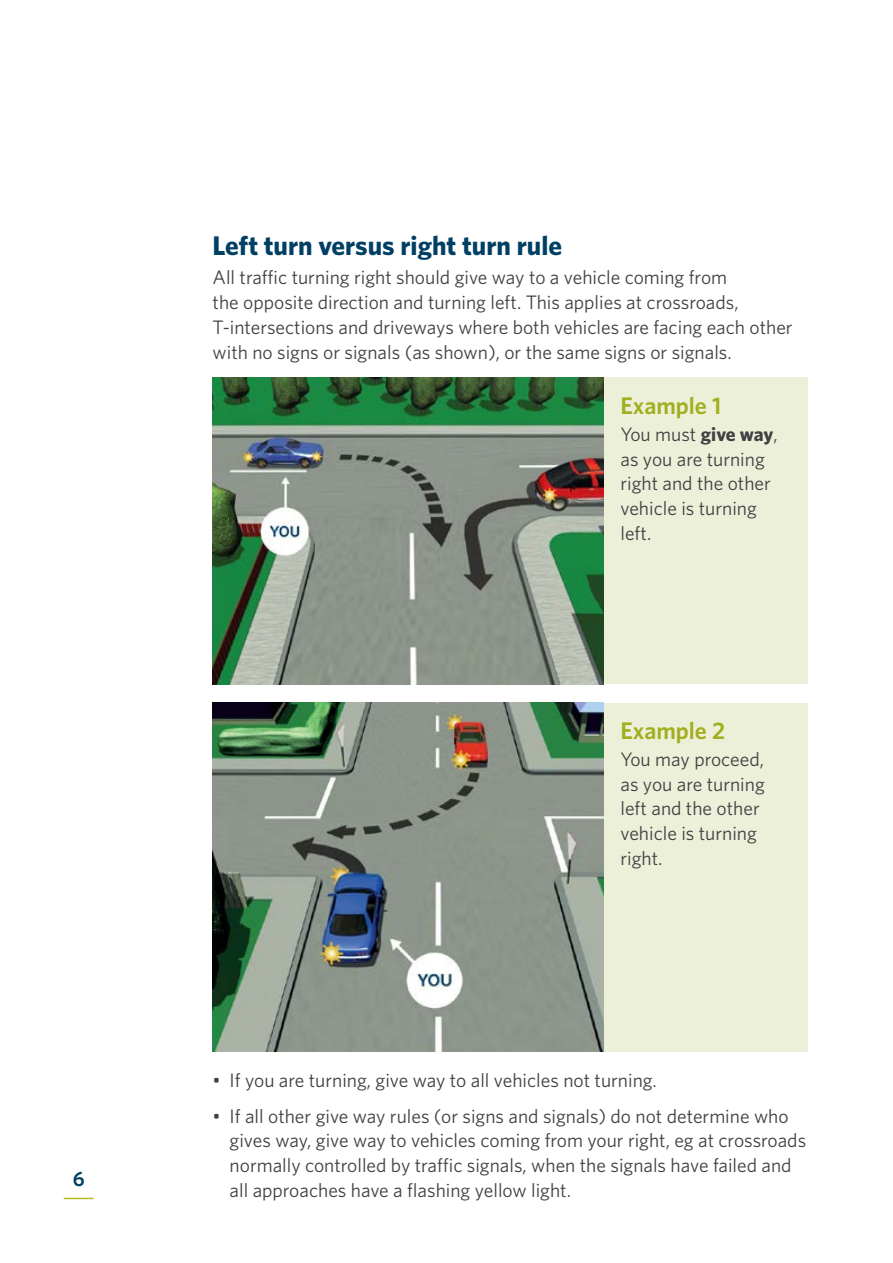
<style>
.page{position:relative;width:893px;height:1263px;background:#fff}
.page>*{position:absolute;margin:0;border:0;box-sizing:border-box;transform-origin:0 0}
.t1{font:700 27px "Whitney";color:#003f64}
.t2{font:600 24px "Whitney";color:#a1ae1e}
.t3{font:600 21px "Whitney";color:#003f64}
.t4{font:19.5px/24.8px "Whitney";color:#414042}
.s1{font-weight:700}
</style>
<div class="page">
<div style="left:603px;top:378px;width:205px;height:306px;background:#edf0d8"></div>
<img style="left:213px;top:378px;width:391px;height:306px">
<div style="left:603px;top:703px;width:205px;height:348px;background:#edf0d8"></div>
<img style="left:213px;top:703px;width:391px;height:348px">
<hr style="left:64px;top:1198px;width:30px;height:1px;background:#afbc22">
<p class="t3" style="left:73px;top:1165px;width:13px">6</p>
<h1 class="t1" style="left:213px;top:228px;width:351px">Left turn versus right turn rule</h1>
<p class="t4" style="left:213px;top:265px;width:582px">All traffic turning right should give way to a vehicle coming from<br>the opposite direction and turning left. This applies at crossroads, T-intersections and driveways where both vehicles are facing each other with no signs or signals (as shown), or the same signs or signals.</p>
<p class="t2" style="left:620px;top:390px;width:102px">Example 1</p>
<p class="t4" style="left:620px;top:421px;width:159px">You must <span class="s1">give way</span>, as you are turning right and the other vehicle is turning left.</p>
<p class="t2" style="left:620px;top:715px;width:106px">Example 2</p>
<p class="t4" style="left:620px;top:746px;width:146px">You may proceed, as you are turning left and the other vehicle is turning right.</p>
<p class="t4" style="left:213px;top:1067px;width:446px">• If you are turning, give way to all vehicles not turning.</p>
<p class="t4" style="left:230px;top:1103px;width:578px;text-indent:-17px">• If all other give way rules (or signs and signals) do not determine who gives way, give way to vehicles coming from your right, eg at crossroads normally controlled by traffic signals, when the signals have failed and all approaches have a flashing yellow light.</p>
</div>
